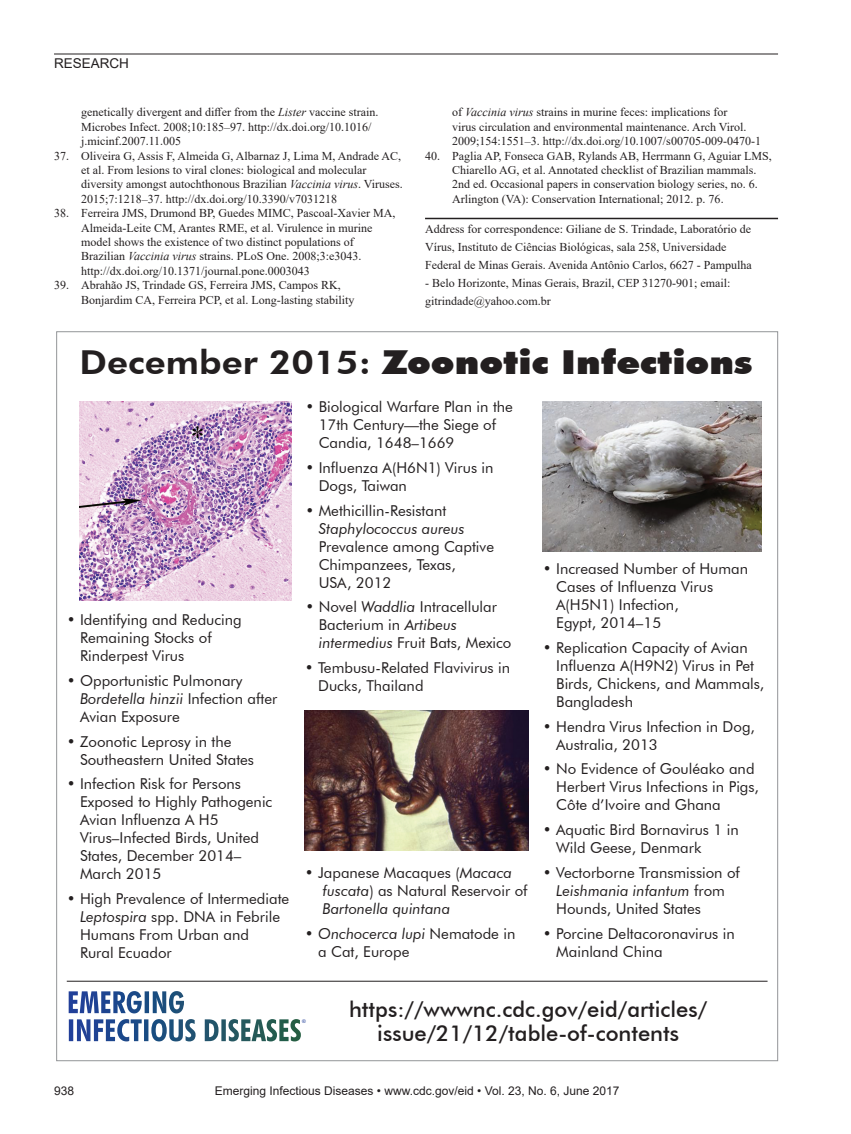
<style>
.page{position:relative;width:851px;height:1134px;background:#fff}
.page>*{position:absolute;margin:0;border:0;box-sizing:border-box;transform-origin:0 0}
.t1{font:900 33px "Futura BT";color:#231f20;scale:1.11 1}
.Body_Text{font:500 21.9px/24.2px "Futura BT";color:#231f20;text-align:center}
.t2{font:15px/18px "Futura BT";color:#231f20}
.t3{font:13.5px "Arial";color:#231f20}
.References{font:12px/14.4px "Times New Roman";color:#231f20}
.Correspondence{font:12px/18px "Times New Roman";color:#231f20}
.t4{font:12px "Arial";color:#231f20}
.t5{font:5.1px "Arial";color:#223f99}
.s1{font-style:italic}
.s2{font-weight:800}
</style>
<div class="page">
<hr style="left:54px;top:54px;width:724px;height:1px;background:#231f20">
<hr style="left:425px;top:218px;width:353px;height:1px;background:#231f20">
<div style="left:56px;top:331px;width:722px;height:730px;background:#fff;border:1px solid #939598"></div>
<svg style="left:69px;top:991px;width:232px;height:50px"></svg>
<hr style="left:67px;top:981px;width:700px;height:1px;background:#231f20">
<img style="left:79px;top:402px;width:213px;height:199px">
<img style="left:543px;top:402px;width:218px;height:150px">
<img style="left:305px;top:711px;width:223px;height:140px">
<p class="t3" style="left:54px;top:54px;width:77px">RESEARCH</p>
<p class="References" style="left:81px;top:105px;width:299px">genetically divergent and differ from the <span class="s1">Lister</span> vaccine strain.<br>Microbes Infect. 2008;10:185–97. http://dx.doi.org/10.1016/ j.micinf.2007.11.005</p>
<p class="References" style="left:81px;top:148px;width:323px;text-indent:-27px">37. Oliveira G, Assis F, Almeida G, Albarnaz J, Lima M, Andrade AC, et al. From lesions to viral clones: biological and molecular diversity amongst autochthonous Brazilian <span class="s1">Vaccinia virus</span>. Viruses.<br>2015;7:1218–37. http://dx.doi.org/10.3390/v7031218</p>
<p class="References" style="left:81px;top:206px;width:316px;text-indent:-27px">38. Ferreira JMS, Drumond BP, Guedes MIMC, Pascoal-Xavier MA, Almeida-Leite CM, Arantes RME, et al. Virulence in murine model shows the existence of two distinct populations of Brazilian <span class="s1">Vaccinia virus</span> strains. PLoS One. 2008;3:e3043. http://dx.doi.org/10.1371/journal.pone.0003043</p>
<p class="References" style="left:81px;top:278px;width:275px;text-indent:-27px">39. Abrahão JS, Trindade GS, Ferreira JMS, Campos RK,<br>Bonjardim CA, Ferreira PCP, et al. Long-lasting stability</p>
<p class="References" style="left:452px;top:105px;width:310px">of <span class="s1">Vaccinia virus</span> strains in murine feces: implications for<br>virus circulation and environmental maintenance. Arch Virol.<br>2009;154:1551–3. http://dx.doi.org/10.1007/s00705-009-0470-1</p>
<p class="References" style="left:452px;top:148px;width:321px;text-indent:-27px">40. Paglia AP, Fonseca GAB, Rylands AB, Herrmann G, Aguiar LMS, Chiarello AG, et al. Annotated checklist of Brazilian mammals.<br>2nd ed. Occasional papers in conservation biology series, no. 6.<br>Arlington (VA): Conservation International; 2012. p. 76.</p>
<p class="Correspondence" style="left:425px;top:219px;width:328px">Address for correspondence: Giliane de S. Trindade, Laboratório de<br>Vírus, Instituto de Ciências Biológicas, sala 258, Universidade<br>Federal de Minas Gerais. Avenida Antônio Carlos, 6627 - Pampulha</p>
<p class="Correspondence" style="left:425px;top:273px;width:307px">- Belo Horizonte, Minas Gerais, Brazil, CEP 31270-901; email: gitrindade@yahoo.com.br</p>
<h1 class="t1" style="left:79px;top:342px;width:607px"><span class="s2">December 2015:</span> Zoonotic Infections</h1>
<p class="t2" style="left:80px;top:611px;width:163px;text-indent:-13px">• Identifying and Reducing<br>Remaining Stocks of<br>Rinderpest Virus</p>
<p class="t2" style="left:80px;top:672px;width:199px;text-indent:-13px">• Opportunistic Pulmonary<br><span class="s1">Bordetella hinzii</span> Infection after<br>Avian Exposure</p>
<p class="t2" style="left:80px;top:732px;width:175px;text-indent:-13px">• Zoonotic Leprosy in the<br>Southeastern United States</p>
<p class="t2" style="left:80px;top:775px;width:194px;text-indent:-13px">• Infection Risk for Persons<br>Exposed to Highly Pathogenic<br>Avian Influenza A H5<br>Virus–Infected Birds, United<br>States, December 2014–<br>March 2015</p>
<p class="t2" style="left:80px;top:890px;width:211px;text-indent:-13px">• High Prevalence of Intermediate<br><span class="s1">Leptospira</span> spp. DNA in Febrile<br>Humans From Urban and<br>Rural Ecuador</p>
<p class="t2" style="left:319px;top:398px;width:196px;text-indent:-13px">• Biological Warfare Plan in the<br>17th Century—the Siege of<br>Candia, 1648–1669</p>
<p class="t2" style="left:319px;top:459px;width:176px;text-indent:-13px">• Influenza A(H6N1) Virus in<br>Dogs, Taiwan</p>
<p class="t2" style="left:319px;top:501px;width:177px;text-indent:-13px">• Methicillin-Resistant<br><span class="s1">Staphylococcus aureus<br></span>Prevalence among Captive<br>Chimpanzees, Texas,<br>USA, 2012</p>
<p class="t2" style="left:319px;top:598px;width:194px;text-indent:-13px">• Novel <span class="s1">Waddlia</span> Intracellular<br>Bacterium in <span class="s1">Artibeus intermedius</span> Fruit Bats, Mexico</p>
<p class="t2" style="left:318px;top:659px;width:193px;text-indent:-13px">• Tembusu-Related Flavivirus in<br>Ducks, Thailand</p>
<p class="t2" style="left:322px;top:864px;width:206px;text-indent:-18px">• Japanese Macaques (<span class="s1">Macaca fuscata</span>) as Natural Reservoir of<br><span class="s1">Bartonella quintana</span></p>
<p class="t2" style="left:318px;top:924px;width:199px;text-indent:-13px">• <span class="s1">Onchocerca lupi</span> Nematode in a Cat, Europe</p>
<p class="t2" style="left:556px;top:560px;width:193px;text-indent:-13px">• Increased Number of Human<br>Cases of Influenza Virus<br>A(H5N1) Infection,<br>Egypt, 2014–15</p>
<p class="t2" style="left:556px;top:639px;width:210px;text-indent:-13px">• Replication Capacity of Avian<br>Influenza A(H9N2) Virus in Pet<br>Birds, Chickens, and Mammals,<br>Bangladesh</p>
<p class="t2" style="left:556px;top:717px;width:200px;text-indent:-13px">• Hendra Virus Infection in Dog,<br>Australia, 2013</p>
<p class="t2" style="left:556px;top:760px;width:204px;text-indent:-13px">• No Evidence of Gouléako and<br>Herbert Virus Infections in Pigs,<br>Côte d’Ivoire and Ghana</p>
<p class="t2" style="left:556px;top:821px;width:184px;text-indent:-13px">• Aquatic Bird Bornavirus 1 in<br>Wild Geese, Denmark</p>
<p class="t2" style="left:556px;top:864px;width:185px;text-indent:-13px">• Vectorborne Transmission of<br><span class="s1">Leishmania infantum</span> from<br>Hounds, United States</p>
<p class="t2" style="left:556px;top:924px;width:180px;text-indent:-13px">• Porcine Deltacoronavirus in<br>Mainland China</p>
<p class="t5" style="left:302px;top:1018px;width:5px">®</p>
<p class="Body_Text" style="left:349px;top:997px;width:360px">https://wwwnc.cdc.gov/eid/articles/ issue/21/12/table-of-contents</p>
<p class="t4" style="left:54px;top:1083px;width:22px">938</p>
<p class="t4" style="left:215px;top:1083px;width:406px">Emerging Infectious Diseases • www.cdc.gov/eid • Vol. 23, No. 6, June 2017</p>
</div>
